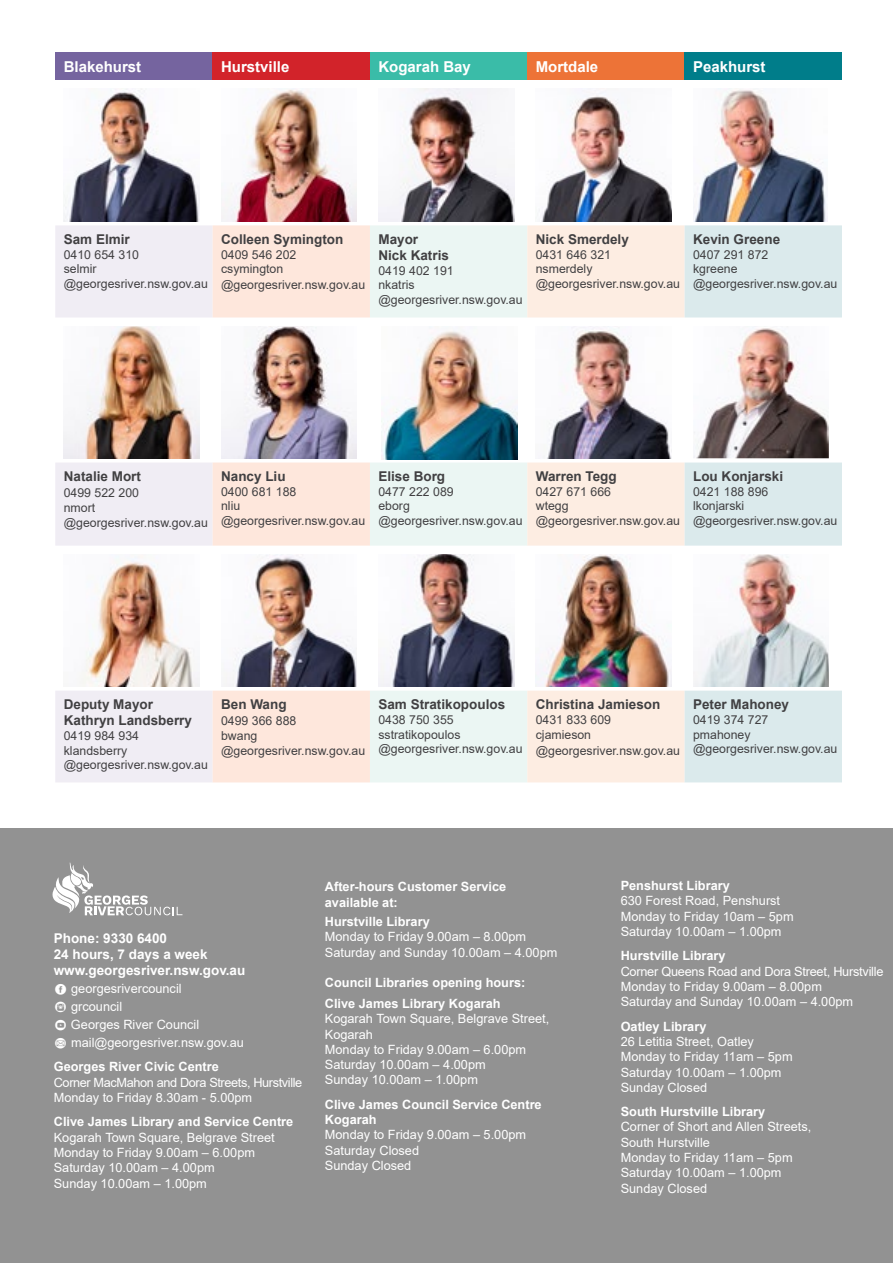
<style>
.page{position:relative;width:893px;height:1263px;background:#fff}
.page>*{position:absolute;margin:0;border:0;box-sizing:border-box;transform-origin:0 0}
.t1{font:700 15px "Arial";color:#fff}
.t2{font:700 13.5px/16.2px "Arial";color:#414042}
.t3{font:700 13.5px/16.2px "Arial";color:#fff}
.t4{font:12.75px/15.3px "Arial";color:#fff}
.t5{font:700 12.75px/15.3px "Arial";color:#fff}
.t6{font:12.75px/15.3px "Arial";letter-spacing:-.03em;color:#fff}
.t7{font:12.3px/14.7px "Arial";color:#414042}
.s1{font-family:"Social Circles";font-size:19.5px}
</style>
<div class="page">
<div style="left:0;top:828px;width:893px;height:435px;background:#929292"></div>
<svg style="left:53px;top:862px;width:129px;height:53px"></svg>
<div style="left:55px;top:52px;width:158px;height:28px;background:#75649f"></div>
<div style="left:213px;top:52px;width:157px;height:28px;background:#d2232a"></div>
<div style="left:370px;top:52px;width:157px;height:28px;background:#3abca8"></div>
<div style="left:527px;top:52px;width:158px;height:28px;background:#ed7337"></div>
<div style="left:685px;top:52px;width:157px;height:28px;background:#007d8a"></div>
<svg style="left:55px;top:225px;width:158px;height:557px;fill:#f0edf4"></svg>
<svg style="left:213px;top:225px;width:157px;height:557px;fill:#fee7dc"></svg>
<svg style="left:370px;top:225px;width:157px;height:557px;fill:#ebf6f3"></svg>
<svg style="left:527px;top:225px;width:158px;height:557px;fill:#fdede2"></svg>
<svg style="left:685px;top:225px;width:157px;height:557px;fill:#dbeaec"></svg>
<img style="left:64px;top:89px;width:135px;height:132px">
<img style="left:221px;top:89px;width:136px;height:132px">
<img style="left:378px;top:89px;width:136px;height:132px">
<img style="left:539px;top:90px;width:132px;height:131px">
<img style="left:693px;top:90px;width:134px;height:131px">
<img style="left:64px;top:326px;width:135px;height:132px">
<img style="left:221px;top:326px;width:136px;height:132px">
<img style="left:536px;top:326px;width:135px;height:132px">
<img style="left:693px;top:326px;width:136px;height:132px">
<img style="left:64px;top:554px;width:135px;height:132px">
<img style="left:221px;top:554px;width:136px;height:132px">
<img style="left:378px;top:554px;width:136px;height:132px">
<img style="left:536px;top:554px;width:135px;height:132px">
<img style="left:693px;top:554px;width:136px;height:132px">
<img style="left:382px;top:327px;width:135px;height:132px">
<p class="t1" style="left:64px;top:56px;width:79px">Blakehurst</p>
<p class="t1" style="left:221px;top:56px;width:70px">Hurstville</p>
<p class="t1" style="left:378px;top:56px;width:94px">Kogarah Bay</p>
<p class="t1" style="left:536px;top:56px;width:64px">Mortdale</p>
<p class="t1" style="left:693px;top:56px;width:74px">Peakhurst</p>
<p class="t2" style="left:64px;top:231px;width:68px">Sam Elmir</p>
<p class="t7" style="left:64px;top:247px;width:146px">0410 654 310<br>selmir @georgesriver.nsw.gov.au</p>
<p class="t2" style="left:221px;top:231px;width:124px">Colleen Symington</p>
<p class="t7" style="left:221px;top:247px;width:77px">0409 546 202 csymington</p>
<p class="t7" style="left:221px;top:278px;width:146px">@georgesriver.nsw.gov.au</p>
<p class="t2" style="left:378px;top:231px;width:72px">Mayor<br>Nick Katris</p>
<p class="t7" style="left:378px;top:263px;width:146px">0419 402 191<br>nkatris @georgesriver.nsw.gov.au</p>
<p class="t2" style="left:536px;top:231px;width:95px">Nick Smerdely</p>
<p class="t7" style="left:536px;top:247px;width:146px">0431 646 321<br>nsmerdely @georgesriver.nsw.gov.au</p>
<p class="t2" style="left:693px;top:231px;width:89px">Kevin Greene</p>
<p class="t7" style="left:693px;top:247px;width:146px">0407 291 872<br>kgreene @georgesriver.nsw.gov.au</p>
<p class="t2" style="left:64px;top:468px;width:79px">Natalie Mort</p>
<p class="t7" style="left:64px;top:485px;width:146px">0499 522 200<br>nmort @georgesriver.nsw.gov.au</p>
<p class="t2" style="left:221px;top:468px;width:66px">Nancy Liu</p>
<p class="t7" style="left:221px;top:484px;width:146px">0400 681 188<br>nliu @georgesriver.nsw.gov.au</p>
<p class="t2" style="left:378px;top:468px;width:68px">Elise Borg</p>
<p class="t7" style="left:378px;top:484px;width:146px">0477 222 089<br>eborg @georgesriver.nsw.gov.au</p>
<p class="t2" style="left:536px;top:468px;width:83px">Warren Tegg</p>
<p class="t7" style="left:536px;top:484px;width:146px">0427 671 666<br>wtegg @georgesriver.nsw.gov.au</p>
<p class="t2" style="left:693px;top:468px;width:92px">Lou Konjarski</p>
<p class="t7" style="left:693px;top:484px;width:146px">0421 188 896<br>lkonjarski @georgesriver.nsw.gov.au</p>
<p class="t2" style="left:64px;top:696px;width:130px">Deputy Mayor<br>Kathryn Landsberry</p>
<p class="t7" style="left:64px;top:728px;width:146px">0419 984 934<br>klandsberry @georgesriver.nsw.gov.au</p>
<p class="t2" style="left:221px;top:696px;width:67px">Ben Wang</p>
<p class="t7" style="left:221px;top:713px;width:146px">0499 366 888<br>bwang @georgesriver.nsw.gov.au</p>
<p class="t2" style="left:378px;top:696px;width:128px">Sam Stratikopoulos</p>
<p class="t7" style="left:378px;top:712px;width:146px">0438 750 355 sstratikopoulos @georgesriver.nsw.gov.au</p>
<p class="t2" style="left:536px;top:696px;width:126px">Christina Jamieson</p>
<p class="t7" style="left:536px;top:712px;width:77px">0431 833 609 cjamieson</p>
<p class="t7" style="left:536px;top:743px;width:146px">@georgesriver.nsw.gov.au</p>
<p class="t2" style="left:693px;top:696px;width:98px">Peter Mahoney</p>
<p class="t7" style="left:693px;top:712px;width:146px">0419 374 727<br>pmahoney @georgesriver.nsw.gov.au</p>
<p class="t3" style="left:54px;top:930px;width:193px">Phone: 9330 6400<br>24 hours, 7 days a week www.georgesriver.nsw.gov.au</p>
<p class="t4" style="left:54px;top:979px;width:192px;line-height:18px"><span class="s1">f</span> georgesrivercouncil<br><span class="s1">i</span> grcouncil<br><span class="s1">y</span> Georges River Council<br><span class="s1">&amp;</span> mail@georgesriver.nsw.gov.au</p>
<p class="t5" style="left:54px;top:1059px;width:167px">Georges River Civic Centre</p>
<p class="t6" style="left:54px;top:1074px;width:250px">Corner MacMahon and Dora Streets, Hurstville<br>Monday to Friday 8.30am - 5.00pm</p>
<p class="t5" style="left:54px;top:1114px;width:241px">Clive James Library and Service Centre</p>
<p class="t4" style="left:54px;top:1129px;width:222px">Kogarah Town Square, Belgrave Street<br>Monday to Friday 9.00am – 6.00pm<br>Saturday 10.00am – 4.00pm<br>Sunday 10.00am – 1.00pm</p>
<p class="t5" style="left:325px;top:879px;width:183px">After-hours Customer Service available at:</p>
<p class="t5" style="left:325px;top:914px;width:106px">Hurstville Library</p>
<p class="t4" style="left:325px;top:929px;width:234px">Monday to Friday 9.00am – 8.00pm<br>Saturday and Sunday 10.00am – 4.00pm</p>
<p class="t5" style="left:325px;top:972px;width:202px;line-height:20.7px">Council Libraries opening hours:<br>Clive James Library Kogarah</p>
<p class="t4" style="left:325px;top:1011px;width:226px">Kogarah Town Square, Belgrave Street,<br>Kogarah<br>Monday to Friday 9.00am – 6.00pm<br>Saturday 10.00am – 4.00pm<br>Sunday 10.00am – 1.00pm</p>
<p class="t5" style="left:325px;top:1097px;width:218px">Clive James Council Service Centre<br>Kogarah</p>
<p class="t4" style="left:325px;top:1127px;width:203px">Monday to Friday 9.00am – 5.00pm<br>Saturday Closed<br>Sunday Closed</p>
<p class="t5" style="left:621px;top:878px;width:111px">Penshurst Library</p>
<p class="t4" style="left:621px;top:893px;width:174px">630 Forest Road, Penshurst<br>Monday to Friday 10am – 5pm<br>Saturday 10.00am – 1.00pm</p>
<p class="t5" style="left:621px;top:948px;width:106px">Hurstville Library</p>
<p class="t4" style="left:621px;top:963px;width:264px">Corner Queens Road and Dora Street, Hurstville<br>Monday to Friday 9.00am – 8.00pm<br>Saturday and Sunday 10.00am – 4.00pm</p>
<p class="t5" style="left:621px;top:1018px;width:87px">Oatley Library</p>
<p class="t4" style="left:621px;top:1034px;width:173px">26 Letitia Street, Oatley<br>Monday to Friday 11am – 5pm<br>Saturday 10.00am – 1.00pm<br>Sunday Closed</p>
<p class="t5" style="left:621px;top:1104px;width:146px">South Hurstville Library</p>
<p class="t4" style="left:621px;top:1119px;width:192px">Corner of Short and Allen Streets,<br>South Hurstville<br>Monday to Friday 11am – 5pm<br>Saturday 10.00am – 1.00pm<br>Sunday Closed</p>
</div>
